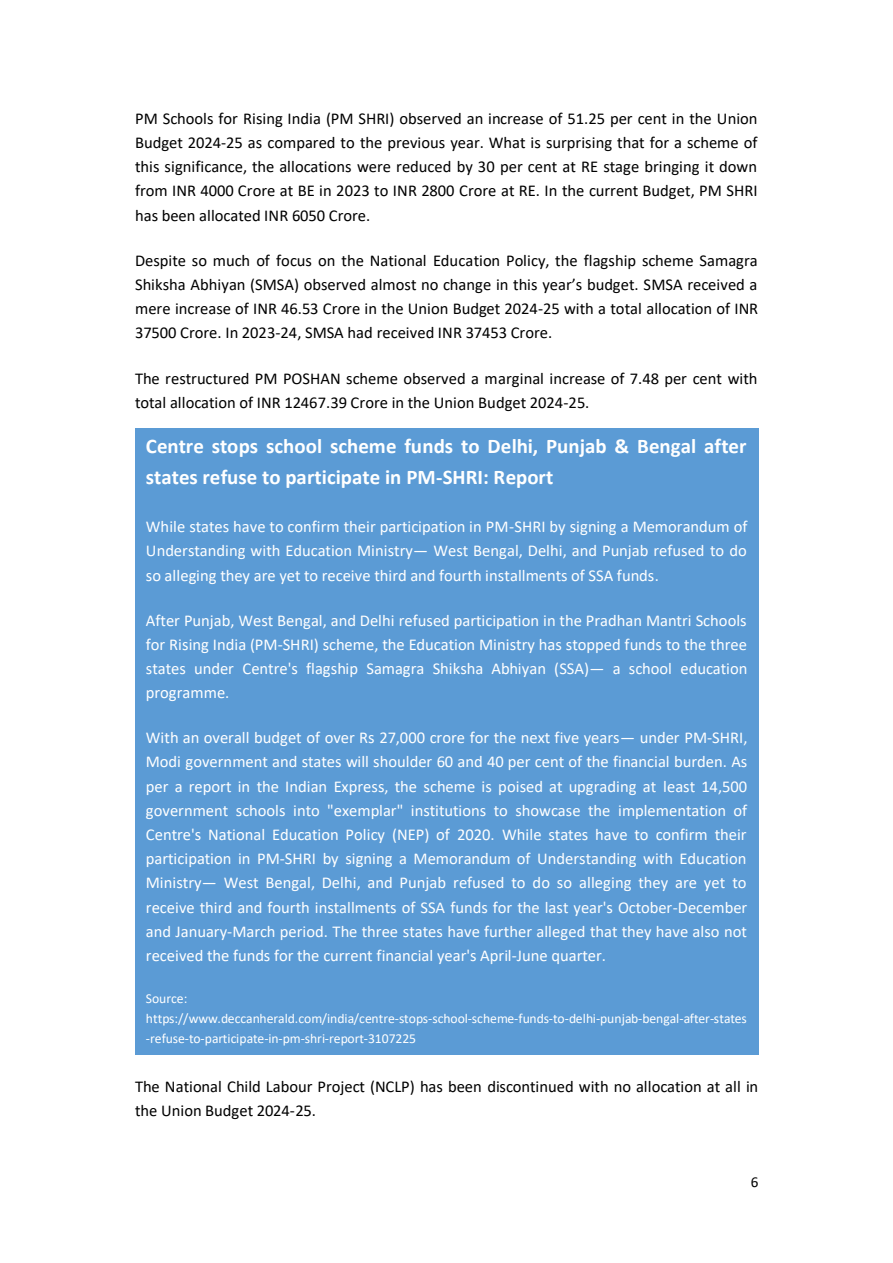
<style>
.page{position:relative;width:893px;height:1263px;background:#fff}
.page>*{position:absolute;margin:0;border:0;box-sizing:border-box;transform-origin:0 0}
.t1{font:700 20.85px/31px "Calibri";color:#fff}
.t2{font:16.5px/24.2px "Calibri";color:#fff;text-align:justify}
.t3{font:16.5px/24.2px "Calibri";color:#000;text-align:justify}
.t4{font:15.15px "Calibri";color:#000}
.t5{font:13.65px/19.8px "Calibri";color:#fff}
</style>
<div class="page">
<div style="left:135px;top:428px;width:623px;height:627px;background:#5b9bd5"></div>
<p class="t3" style="left:135px;top:108px;width:624px">PM Schools for Rising India (PM SHRI) observed an increase of 51.25 per cent in the Union Budget 2024-25 as compared to the previous year. What is surprising that for a scheme of this significance, the allocations were reduced by 30 per cent at RE stage bringing it down from INR 4000 Crore at BE in 2023 to INR 2800 Crore at RE. In the current Budget, PM SHRI has been allocated INR 6050 Crore.</p>
<p class="t3" style="left:135px;top:250px;width:625px">Despite so much of focus on the National Education Policy, the flagship scheme Samagra Shiksha Abhiyan (SMSA) observed almost no change in this year’s budget. SMSA received a mere increase of INR 46.53 Crore in the Union Budget 2024-25 with a total allocation of INR 37500 Crore. In 2023-24, SMSA had received INR 37453 Crore.</p>
<p class="t3" style="left:135px;top:367px;width:624px">The restructured PM POSHAN scheme observed a marginal increase of 7.48 per cent with total allocation of INR 12467.39 Crore in the Union Budget 2024-25.</p>
<p class="t1" style="left:146px;top:433px;width:602px">Centre stops school scheme funds to Delhi, Punjab &amp; Bengal after states refuse to participate in PM-SHRI: Report</p>
<p class="t2" style="left:146px;top:516px;width:603px">While states have to confirm their participation in PM-SHRI by signing a Memorandum of Understanding with Education Ministry— West Bengal, Delhi, and Punjab refused to do so alleging they are yet to receive third and fourth installments of SSA funds.</p>
<p class="t2" style="left:146px;top:609px;width:603px">After Punjab, West Bengal, and Delhi refused participation in the Pradhan Mantri Schools for Rising India (PM-SHRI) scheme, the Education Ministry has stopped funds to the three states under Centre's flagship Samagra Shiksha Abhiyan (SSA)— a school education programme.</p>
<p class="t2" style="left:146px;top:727px;width:603px">With an overall budget of over Rs 27,000 crore for the next five years— under PM-SHRI, Modi government and states will shoulder 60 and 40 per cent of the financial burden. As per a report in the Indian Express, the scheme is poised at upgrading at least 14,500 government schools into "exemplar" institutions to showcase the implementation of Centre's National Education Policy (NEP) of 2020. While states have to confirm their participation in PM-SHRI by signing a Memorandum of Understanding with Education Ministry— West Bengal, Delhi, and Punjab refused to do so alleging they are yet to receive third and fourth installments of SSA funds for the last year's October-December and January-March period. The three states have further alleged that they have also not received the funds for the current financial year's April-June quarter.</p>
<p class="t5" style="left:146px;top:990px;width:602px">Source: https://www.deccanherald.com/india/centre-stops-school-scheme-funds-to-delhi-punjab-bengal-after-states -refuse-to-participate-in-pm-shri-report-3107225</p>
<p class="t3" style="left:135px;top:1076px;width:625px">The National Child Labour Project (NCLP) has been discontinued with no allocation at all in the Union Budget 2024-25.</p>
<p class="t4" style="left:751px;top:1176px;width:9px">6</p>
</div>
